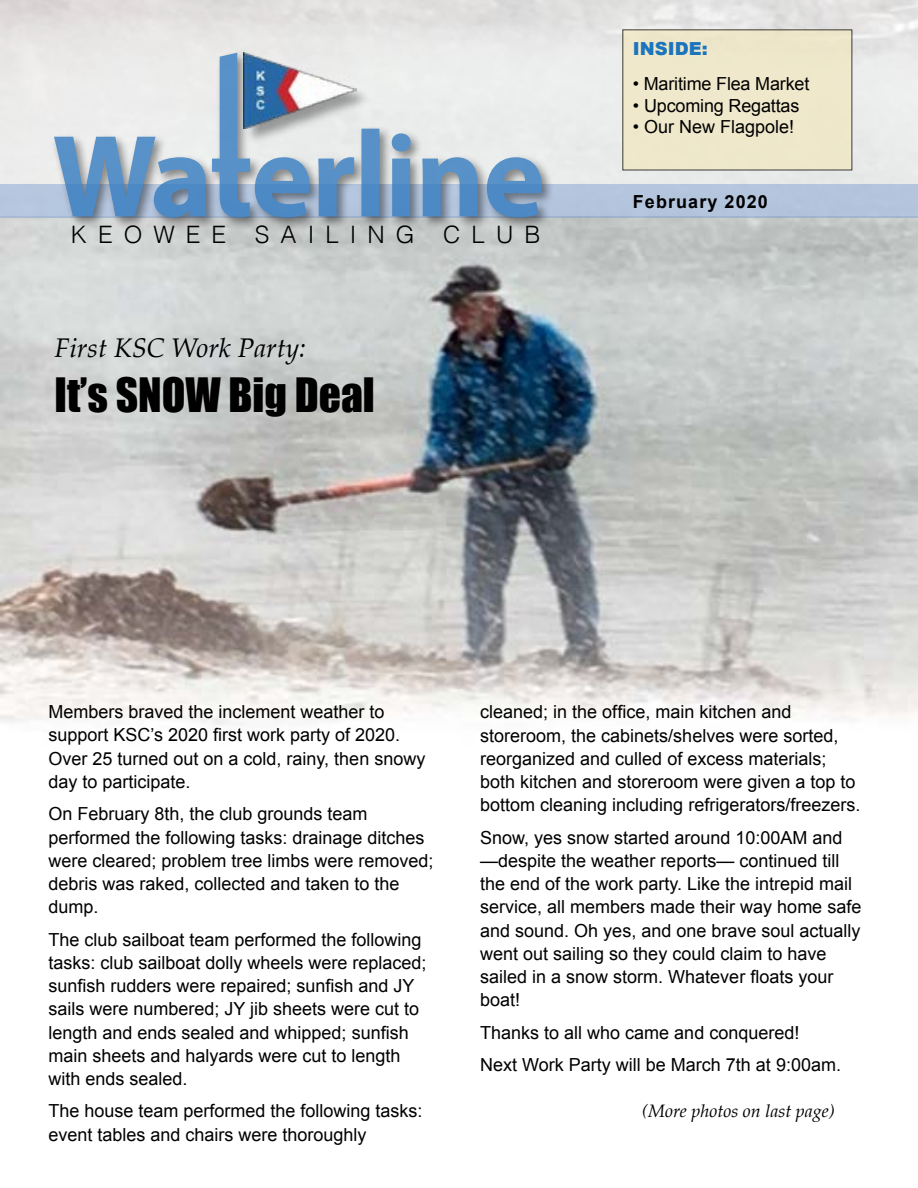
<style>
.page{position:relative;width:918px;height:1188px;background:#fff}
.page>*{position:absolute;margin:0;border:0;box-sizing:border-box;transform-origin:0 0}
.t1{font:43.5px "Impact";color:#000}
.t2{font:italic 27px "Palatino";color:#000}
.t3{font:300 24px "Helvetica";letter-spacing:.46em;color:#000}
.t4{font:18px/23.2px "Arial";color:#000}
.t5{font:italic 18px "Palatino";color:#000}
.t6{font:700 18px "Arial";letter-spacing:.06em;color:#000}
.t7{font:900 18px "Arial";color:#1c75bc}
</style>
<div class="page">
<img style="left:0;top:217px;width:918px;height:508px">
<svg style="left:0;top:0;width:918px;height:184px;background:#e5e5e4"></svg>
<div style="left:0;top:184px;width:918px;height:33px;background:#b3c5dd"></div>
<div style="left:51px;top:50px;width:504px;height:181px;background:#000;opacity:.55"></div>
<svg style="left:54px;top:53px;width:488px;height:165px;background:#b0c4d7"></svg>
<div style="left:623px;top:30px;width:229px;height:140px;background:#efe8cb"></div>
<div style="left:246px;top:54px;width:127px;height:92px;background:#000;opacity:.35"></div>
<img style="left:243px;top:52px;width:113px;height:76px">
<p class="t7" style="left:633px;top:36px;width:76px">INSIDE:</p>
<p class="t4" style="left:633px;top:72px;width:178px">• Maritime Flea Market</p>
<p class="t4" style="left:633px;top:94px;width:168px">• Upcoming Regattas</p>
<p class="t4" style="left:633px;top:116px;width:163px">• Our New Flagpole!</p>
<h3 class="t3" style="left:71px;top:214px;width:471px">KEOWEE SAILING CLUB</h3>
<h2 class="t2" style="left:54px;top:325px;width:253px">First KSC Work Party:</h2>
<h1 class="t1" style="left:54px;top:362px;width:322px">It’s SNOW Big Deal</h1>
<p class="t6" style="left:633px;top:190px;width:137px">February 2020</p>
<p class="t4" style="left:48px;top:700px;width:378px">Members braved the inclement weather to support KSC’s 2020 first work party of 2020.<br>Over 25 turned out on a cold, rainy, then snowy day to participate.</p>
<p class="t4" style="left:48px;top:802px;width:387px">On February 8th, the club grounds team performed the following tasks: drainage ditches were cleared; problem tree limbs were removed; debris was raked, collected and taken to the dump.</p>
<p class="t4" style="left:48px;top:928px;width:380px">The club sailboat team performed the following tasks: club sailboat dolly wheels were replaced; sunfish rudders were repaired; sunfish and JY sails were numbered; JY jib sheets were cut to length and ends sealed and whipped; sunfish main sheets and halyards were cut to length with ends sealed.</p>
<p class="t4" style="left:48px;top:1100px;width:376px">The house team performed the following tasks: event tables and chairs were thoroughly</p>
<p class="t4" style="left:480px;top:701px;width:382px">cleaned; in the office, main kitchen and storeroom, the cabinets/shelves were sorted, reorganized and culled of excess materials; both kitchen and storeroom were given a top to bottom cleaning including refrigerators/freezers.</p>
<p class="t4" style="left:480px;top:826px;width:383px">Snow, yes snow started around 10:00AM and —despite the weather reports— continued till the end of the work party. Like the intrepid mail service, all members made their way home safe and sound. Oh yes, and one brave soul actually went out sailing so they could claim to have sailed in a snow storm. Whatever floats your boat!</p>
<p class="t4" style="left:480px;top:1016px;width:362px;line-height:32.2px">Thanks to all who came and conquered!<br>Next Work Party will be March 7th at 9:00am.</p>
<p class="t5" style="left:642px;top:1096px;width:194px">(More photos on last page)</p>
</div>
